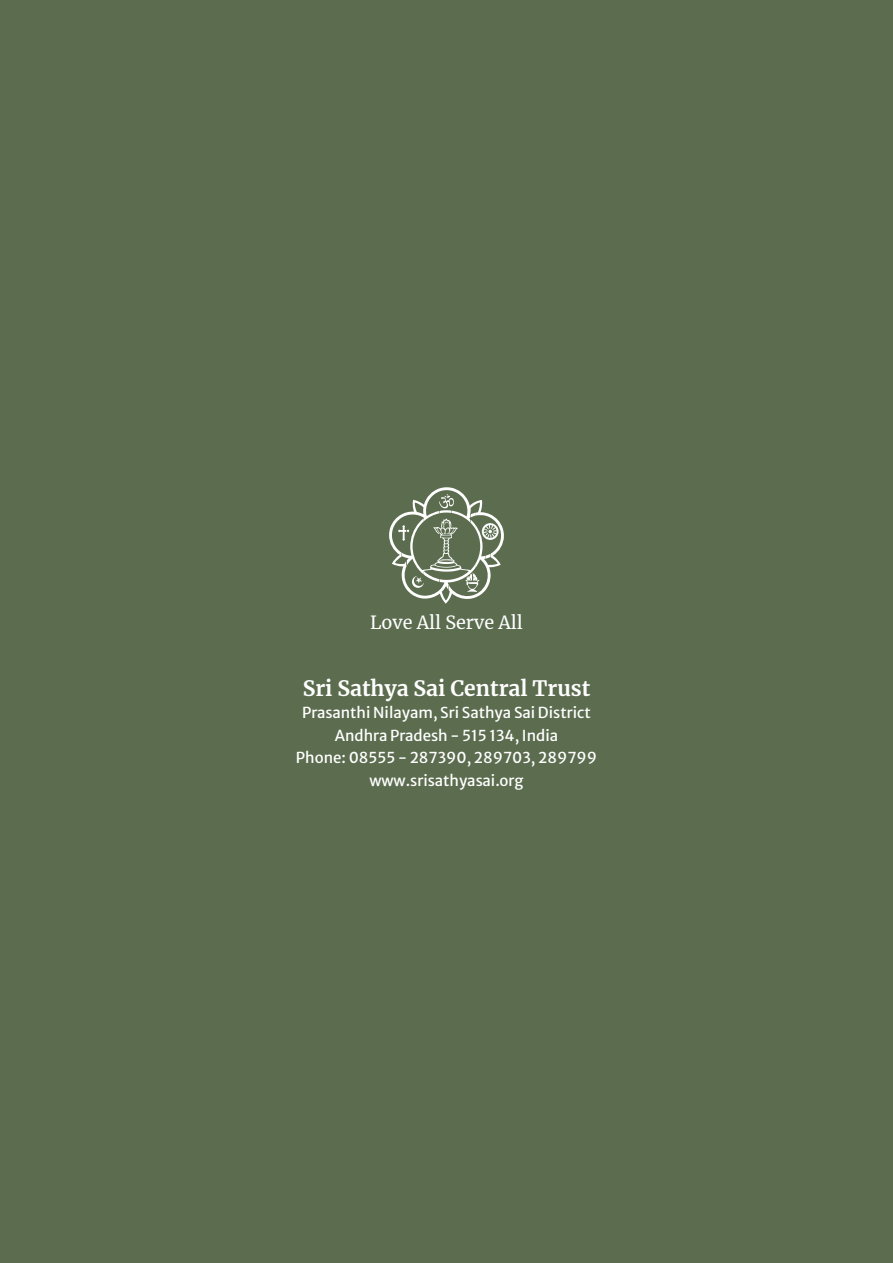
<style>
.page{position:relative;width:893px;height:1263px;background:#5c6d4f}
.page>*{position:absolute;margin:0;border:0;box-sizing:border-box;transform-origin:0 0}
.t1{font:700 21px "Merriweather";color:#fff}
.t2{font:18px "Merriweather";color:#fff}
.t3{font:15px/22.5px "Merriweather Sans";color:#fff;text-align:center}
</style>
<div class="page">
<svg style="left:389px;top:487px;width:115px;height:117px"></svg>
<p class="t2" style="left:370px;top:610px;width:154px">Love All Serve All</p>
<h1 class="t1" style="left:303px;top:674px;width:289px">Sri Sathya Sai Central Trust</h1>
<p class="t3" style="left:296px;top:700px;width:303px">Prasanthi Nilayam, Sri Sathya Sai District Andhra Pradesh - 515 134, India<br>Phone: 08555 - 287390, 289703, 289799 www.srisathyasai.org</p>
</div>
